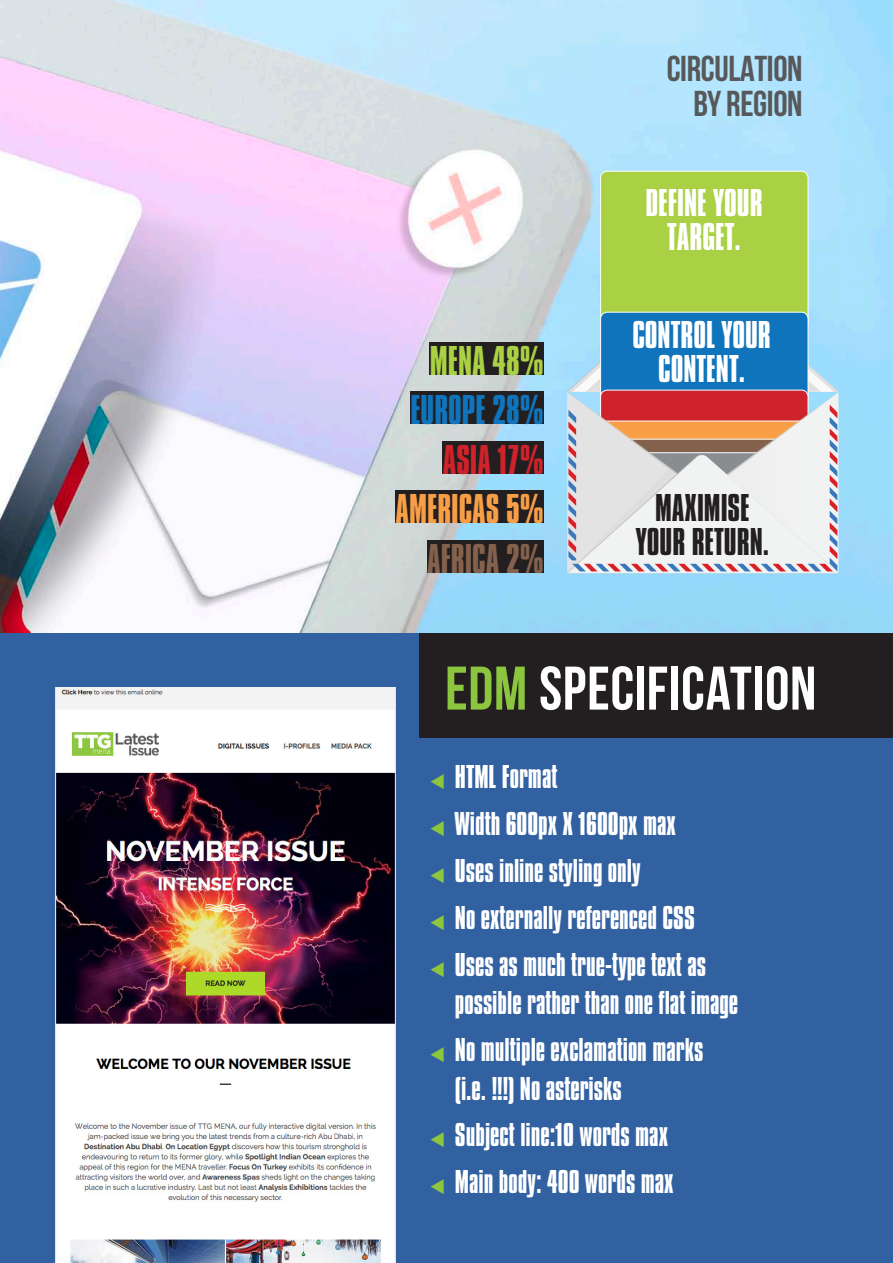
<style>
.page{position:relative;width:893px;height:1263px;background:#fff}
.page>*{position:absolute;margin:0;border:0;box-sizing:border-box;transform-origin:0 0}
.t1{font:700 61.5px "Bebas Neue";letter-spacing:.01em;color:#fff}
.t2{font:500 43.5px "CF Compacta";color:#f89e47}
.t3{font:500 43.5px "CF Compacta";color:#1074bc}
.t4{font:500 43.5px "CF Compacta";color:#83614d}
.t5{font:500 43.5px "CF Compacta";color:#aad043}
.t6{font:500 43.5px "CF Compacta";color:#ce232a}
.t7{font:500 40.5px/33.6px "CF Compacta";color:#fff;text-align:center}
.t8{font:500 40.5px/33.6px "CF Compacta";color:#231f20;text-align:center}
.t9{font:700 36px/35px "Bebas Neue";letter-spacing:-.01em;color:#57585a;text-align:right}
.t10{font:500 34.5px/38.4px "CF Compacta";color:#fff}
.s1{color:#8bc63e}
</style>
<div class="page">
<img style="left:0;top:0;width:893px;height:634px">
<svg style="left:567px;top:170px;width:271px;height:403px"></svg>
<div style="left:430px;top:342px;width:114px;height:32px;background:#231f20"></div>
<div style="left:410px;top:391px;width:134px;height:33px;background:#231f20"></div>
<div style="left:443px;top:441px;width:101px;height:33px;background:#231f20"></div>
<div style="left:395px;top:490px;width:149px;height:33px;background:#231f20"></div>
<div style="left:427px;top:540px;width:117px;height:33px;background:#231f20"></div>
<div style="left:0;top:634px;width:893px;height:629px;background:#3261a1"></div>
<img style="left:55px;top:688px;width:340px;height:575px">
<div style="left:420px;top:634px;width:473px;height:104px;background:#231f20"></div>
<p class="t9" style="left:667px;top:51px;width:137px">CIRCULATION<br>BY REGION</p>
<p class="t5" style="left:430px;top:341px;width:116px">MENA 48%</p>
<p class="t3" style="left:410px;top:390px;width:135px">EUROPE 28%</p>
<p class="t6" style="left:443px;top:440px;width:103px">ASIA 17%</p>
<p class="t2" style="left:395px;top:489px;width:150px">AMERICAS 5%</p>
<p class="t4" style="left:427px;top:539px;width:118px">AFRICA 2%</p>
<p class="t7" style="left:645px;top:187px;width:119px">DEFINE YOUR<br>TARGET.</p>
<p class="t7" style="left:632px;top:319px;width:140px">CONTROL YOUR<br>CONTENT.</p>
<p class="t8" style="left:636px;top:493px;width:135px">MAXIMISE<br>YOUR RETURN.</p>
<p class="t1" style="left:445px;top:655px;width:373px"><span class="s1">EDM</span> SPECIFICATION</p>
<p class="t10" style="left:429px;top:758px;width:129px"><span class="s1">▼</span> HTML Format</p>
<p class="t10" style="left:429px;top:805px;width:248px"><span class="s1">▼</span> Width 600px X 1600px max</p>
<p class="t10" style="left:429px;top:852px;width:213px"><span class="s1">▼</span> Uses inline styling only</p>
<p class="t10" style="left:429px;top:899px;width:267px"><span class="s1">▼</span> No externally referenced CSS</p>
<p class="t10" style="left:455px;top:946px;width:285px;text-indent:-26px"><span class="s1">▼</span> Uses as much true-type text as possible rather than one flat image</p>
<p class="t10" style="left:455px;top:1032px;width:250px;text-indent:-26px"><span class="s1">▼</span> No multiple exclamation marks (i.e. !!!) No asterisks</p>
<p class="t10" style="left:429px;top:1117px;width:240px"><span class="s1">▼</span> Subject line:10 words max</p>
<p class="t10" style="left:429px;top:1164px;width:246px"><span class="s1">▼</span> Main body: 400 words max</p>
</div>
